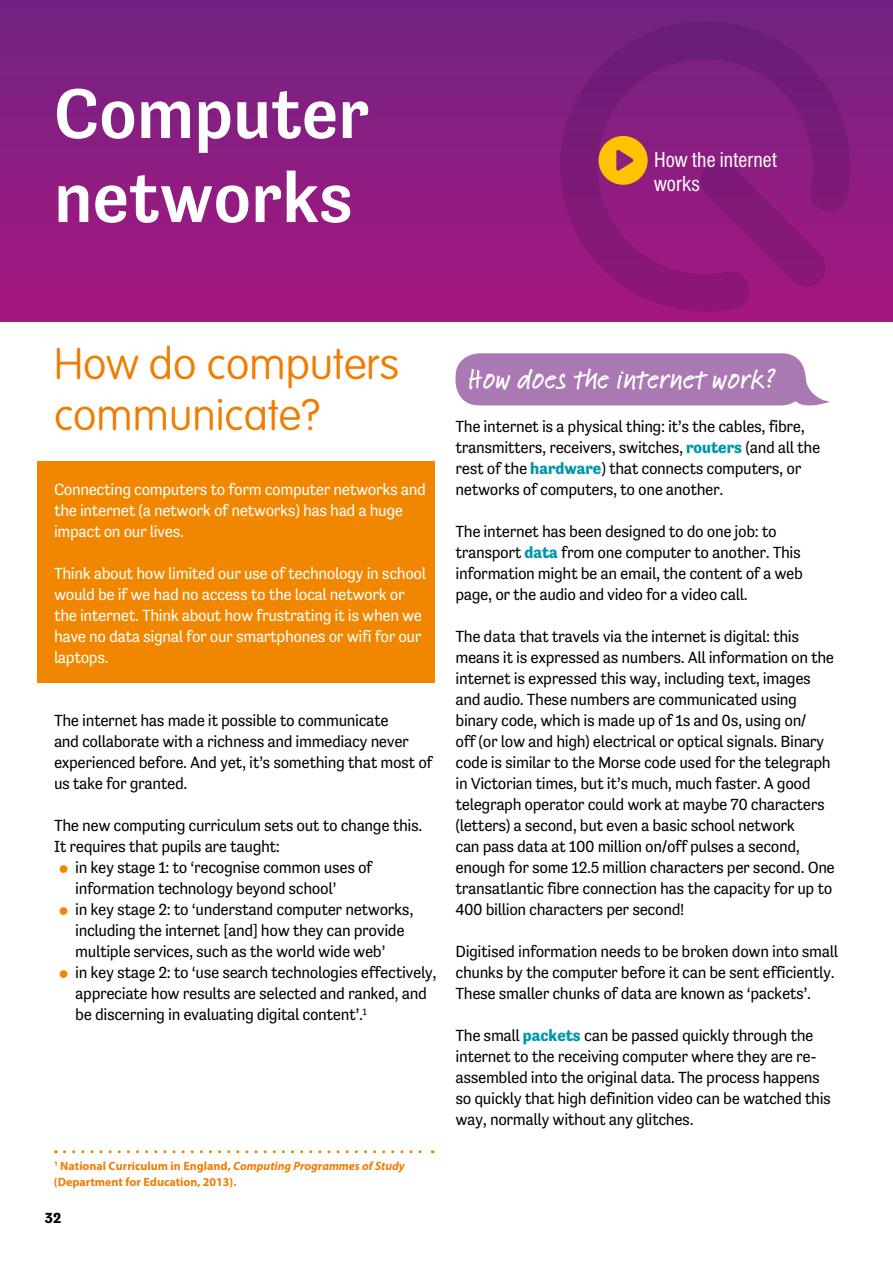
<style>
.page{position:relative;width:893px;height:1263px;background:#fff}
.page>*{position:absolute;margin:0;border:0;box-sizing:border-box;transform-origin:0 0}
.t1{font:500 72px/84px "Tenso";color:#fff}
.t2{font:100 43.5px/51px "VAG Rounded";color:#ef7d00}
.t3{font:500 28.5px "Linotype Feltpen";color:#fff}
.t4{font:22.5px/24px "Nimbus San Con";color:#fff}
.t5{font:16.5px/21px "Tenso";letter-spacing:-.025em;color:#000}
.t6{font:16.5px/21px "Tenso";letter-spacing:-.025em;color:#fff}
.t7{font:700 15px "Tenso";color:#000}
.t8{font:700 12px/16.5px "Myriad Pro";color:#ef7d00}
.s1{color:#f18700}
.s2{font-style:italic}
.s3{font-weight:700;color:#0096aa}
</style>
<div class="page">
<div style="left:38px;top:461px;width:397px;height:221px;background:#f18700"></div>
<div style="left:0;top:0;width:893px;height:321px;background:linear-gradient(to bottom,#702382,#a71781)"></div>
<svg style="left:546px;top:11px;width:311px;height:302px;background:#851c7d"></svg>
<svg style="left:64px;top:1150px;width:369px;height:3px"></svg>
<div style="left:455px;top:353px;width:350px;height:52px;background:#aa78b2;border-radius:24px"></div>
<svg style="left:788px;top:375px;width:42px;height:31px"></svg>
<svg style="left:598px;top:136px;width:50px;height:49px;background:#d88e29"></svg>
<h1 class="t1" style="left:54px;top:71px;width:317px">Computer networks</h1>
<h3 class="t4" style="left:654px;top:148px;width:124px">How the internet works</h3>
<h2 class="t2" style="left:54px;top:338px;width:347px">How do computers communicate?</h2>
<p class="t6" style="left:54px;top:479px;width:374px">Connecting computers to form computer networks and the internet (a network of networks) has had a huge impact on our lives.</p>
<p class="t6" style="left:54px;top:563px;width:374px">Think about how limited our use of technology in school would be if we had no access to the local network or the internet. Think about how frustrating it is when we have no data signal for our smartphones or wifi for our laptops.</p>
<p class="t5" style="left:54px;top:710px;width:380px">The internet has made it possible to communicate<br>and collaborate with a richness and immediacy never experienced before. And yet, it’s something that most of us take for granted.</p>
<p class="t5" style="left:54px;top:815px;width:370px">The new computing curriculum sets out to change this.</p>
<p class="t5" style="left:54px;top:836px;width:227px">It requires that pupils are taught:</p>
<p class="t5" style="left:58px;top:857px;width:316px"><span class="s1">⚫</span> in key stage 1: to ‘recognise common uses of</p>
<p class="t5" style="left:75px;top:878px;width:263px">information technology beyond school’</p>
<p class="t5" style="left:58px;top:899px;width:357px"><span class="s1">⚫</span> in key stage 2: to ‘understand computer networks,</p>
<p class="t5" style="left:75px;top:920px;width:331px">including the internet [and] how they can provide</p>
<p class="t5" style="left:75px;top:941px;width:312px">multiple services, such as the world wide web’</p>
<p class="t5" style="left:58px;top:962px;width:380px"><span class="s1">⚫</span> in key stage 2: to ‘use search technologies effectively,</p>
<p class="t5" style="left:75px;top:983px;width:353px">appreciate how results are selected and ranked, and</p>
<p class="t5" style="left:75px;top:1004px;width:293px">be discerning in evaluating digital content’.<sup>1</sup></p>
<p class="t8" style="left:54px;top:1157px;width:352px"><sup>1</sup> National Curriculum in England, <span class="s2">Computing Programmes of Study </span>(Department for Education, 2013).</p>
<p class="t7" style="left:45px;top:1209px;width:18px">32</p>
<h3 class="t3" style="left:468px;top:359px;width:309px">How does the internet work?</h3>
<p class="t5" style="left:455px;top:416px;width:366px">The internet is a physical thing: it’s the cables, fibre, transmitters, receivers, switches, <span class="s3">routers</span> (and all the rest of the <span class="s3">hardware</span>) that connects computers, or networks of computers, to one another.</p>
<p class="t5" style="left:455px;top:521px;width:349px">The internet has been designed to do one job: to transport <span class="s3">data</span> from one computer to another. This information might be an email, the content of a web page, or the audio and video for a video call.</p>
<p class="t5" style="left:455px;top:626px;width:381px">The data that travels via the internet is digital: this means it is expressed as numbers. All information on the internet is expressed this way, including text, images and audio. These numbers are communicated using binary code, which is made up of 1s and 0s, using on/<br>off (or low and high) electrical or optical signals. Binary code is similar to the Morse code used for the telegraph in Victorian times, but it’s much, much faster. A good telegraph operator could work at maybe 70 characters (letters) a second, but even a basic school network<br>can pass data at 100 million on/off pulses a second, enough for some 12.5 million characters per second. One transatlantic fibre connection has the capacity for up to 400 billion characters per second!</p>
<p class="t5" style="left:455px;top:941px;width:384px">Digitised information needs to be broken down into small chunks by the computer before it can be sent efficiently.<br>These smaller chunks of data are known as ‘packets’.</p>
<p class="t5" style="left:455px;top:1025px;width:377px">The small <span class="s3">packets</span> can be passed quickly through the internet to the receiving computer where they are re&shy;assembled into the original data. The process happens so quickly that high definition video can be watched this way, normally without any glitches.</p>
</div>
